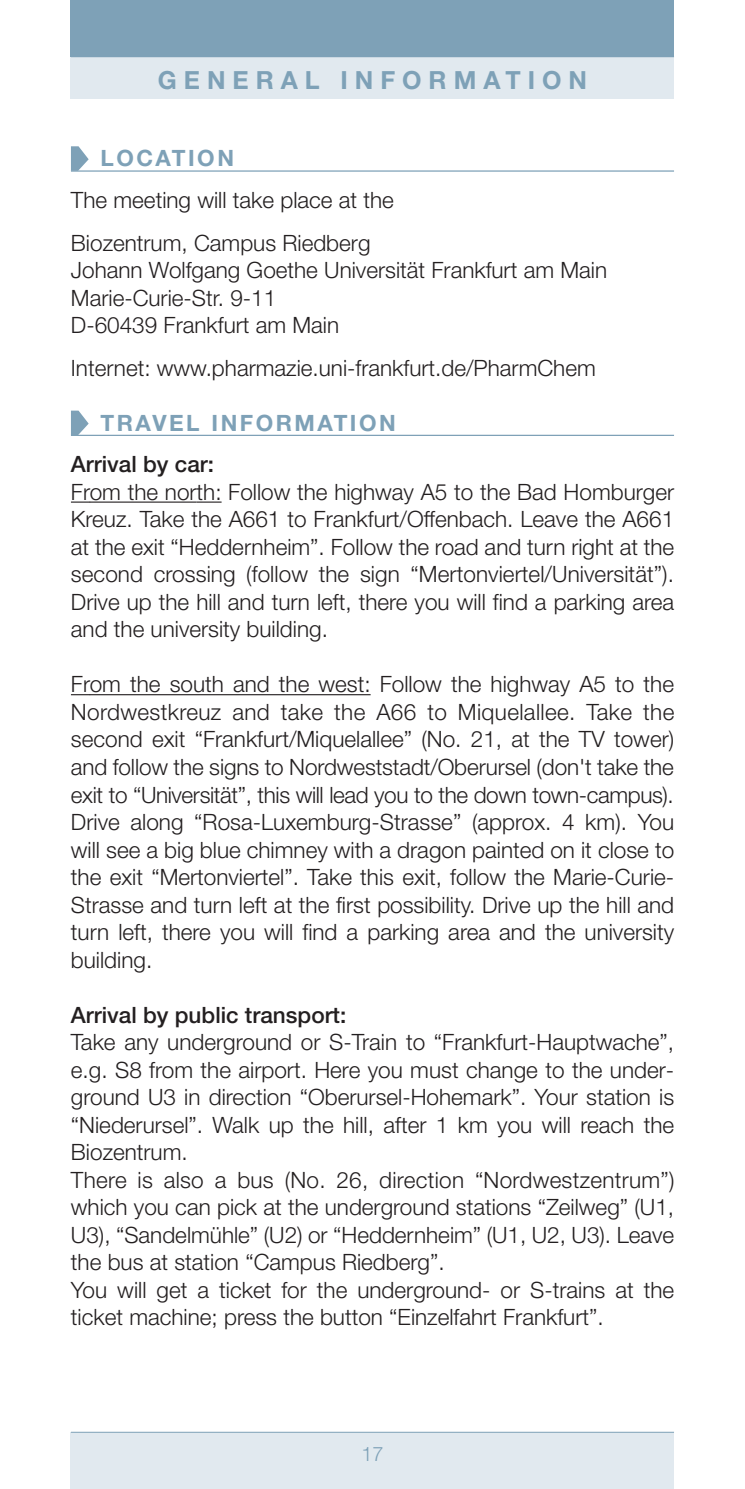
<style>
.page{position:relative;width:745px;height:1489px;background:#fff}
.page>*{position:absolute;margin:0;border:0;box-sizing:border-box;transform-origin:0 0}
.t1{font:700 25px "Helvetica Neue";letter-spacing:.28em;color:#7ea1b7}
.t2{font:300 22.5px/27.5px "Helvetica Neue";color:#231f20}
.t3{font:500 22.5px "Helvetica Neue";color:#231f20}
.t4{font:700 22.5px "Helvetica Neue";letter-spacing:.11em;color:#7ea1b7}
.t5{font:300 20px "Helvetica Neue";color:#7ea1b7}
</style>
<div class="page">
<div style="left:71px;top:57px;width:602px;height:42px;background:#e1e9ef"></div>
<div style="left:71px;top:0;width:602px;height:57px;background:#7ea1b7"></div>
<div style="left:71px;top:1431px;width:602px;height:57px;background:#e1e9ef"></div>
<hr style="left:71px;top:1431px;width:602px;height:1px;background:#7ea1b7">
<hr style="left:71px;top:170px;width:602px;height:2px;background:#7ea1b7">
<hr style="left:71px;top:435px;width:602px;height:1px;background:#7ea1b7">
<svg style="left:71px;top:501px;width:19px;height:1px"></svg>
<hr style="left:90px;top:501px;width:106px;height:1px;background:#231f20">
<svg style="left:196px;top:501px;width:25px;height:1px"></svg>
<svg style="left:71px;top:694px;width:19px;height:1px"></svg>
<hr style="left:90px;top:694px;width:280px;height:1px;background:#231f20">
<svg style="left:71px;top:410px;width:18px;height:25px"></svg>
<svg style="left:71px;top:146px;width:18px;height:25px"></svg>
<p class="t1" style="left:158px;top:71px;width:430px">GENERAL INFORMATION</p>
<p class="t4" style="left:100px;top:150px;width:135px">LOCATION</p>
<p class="t2" style="left:71px;top:181px;width:324px;line-height:42.5px">The meeting will take place at the<br>Biozentrum, Campus Riedberg</p>
<p class="t2" style="left:71px;top:258px;width:537px">Johann Wolfgang Goethe Universität Frankfurt am Main<br>Marie-Curie-Str. 9-11<br>D-60439 Frankfurt am Main</p>
<p class="t2" style="left:71px;top:356px;width:526px">Internet: www.pharmazie.uni-frankfurt.de/PharmChem</p>
<p class="t4" style="left:100px;top:414px;width:296px">TRAVEL INFORMATION</p>
<p class="t3" style="left:71px;top:456px;width:145px">Arrival by car:</p>
<p class="t2" style="left:71px;top:480px;width:604px;text-align:justify">From the north: Follow the highway A5 to the Bad Homburger Kreuz. Take the A661 to Frankfurt/Offenbach. Leave the A661 at the exit “Heddernheim”. Follow the road and turn right at the second crossing (follow the sign “Mertonviertel/Universität”).<br>Drive up the hill and turn left, there you will find a parking area and the university building.</p>
<p class="t2" style="left:71px;top:672px;width:604px;text-align:justify">From the south and the west: Follow the highway A5 to the Nordwestkreuz and take the A66 to Miquelallee. Take the second exit “Frankfurt/Miquelallee” (No. 21, at the TV tower) and follow the signs to Nordweststadt/Oberursel (don't take the exit to “Universität”, this will lead you to the down town-campus).<br>Drive along “Rosa-Luxemburg-Strasse” (approx. 4 km). You will see a big blue chimney with a dragon painted on it close to the exit “Mertonviertel”. Take this exit, follow the Marie-Curie-Strasse and turn left at the first possibility. Drive up the hill and turn left, there you will find a parking area and the university building.</p>
<p class="t3" style="left:71px;top:1006px;width:277px">Arrival by public transport:</p>
<p class="t2" style="left:71px;top:1030px;width:604px">Take any underground or S-Train to “Frankfurt-Hauptwache”, e.g. S8 from the airport. Here you must change to the under&shy;ground U3 in direction “Oberursel-Hohemark”. Your station is “Niederursel”. Walk up the hill, after 1 km you will reach the Biozentrum.<br>There is also a bus (No. 26, direction “Nordwestzentrum”) which you can pick at the underground stations “Zeilweg” (U1, U3), “Sandelmühle” (U2) or “Heddernheim” (U1, U2, U3). Leave the bus at station “Campus Riedberg”.<br>You will get a ticket for the underground- or S-trains at the ticket machine; press the button “Einzelfahrt Frankfurt”.</p>
<p class="t5" style="left:361px;top:1446px;width:24px">17</p>
</div>
